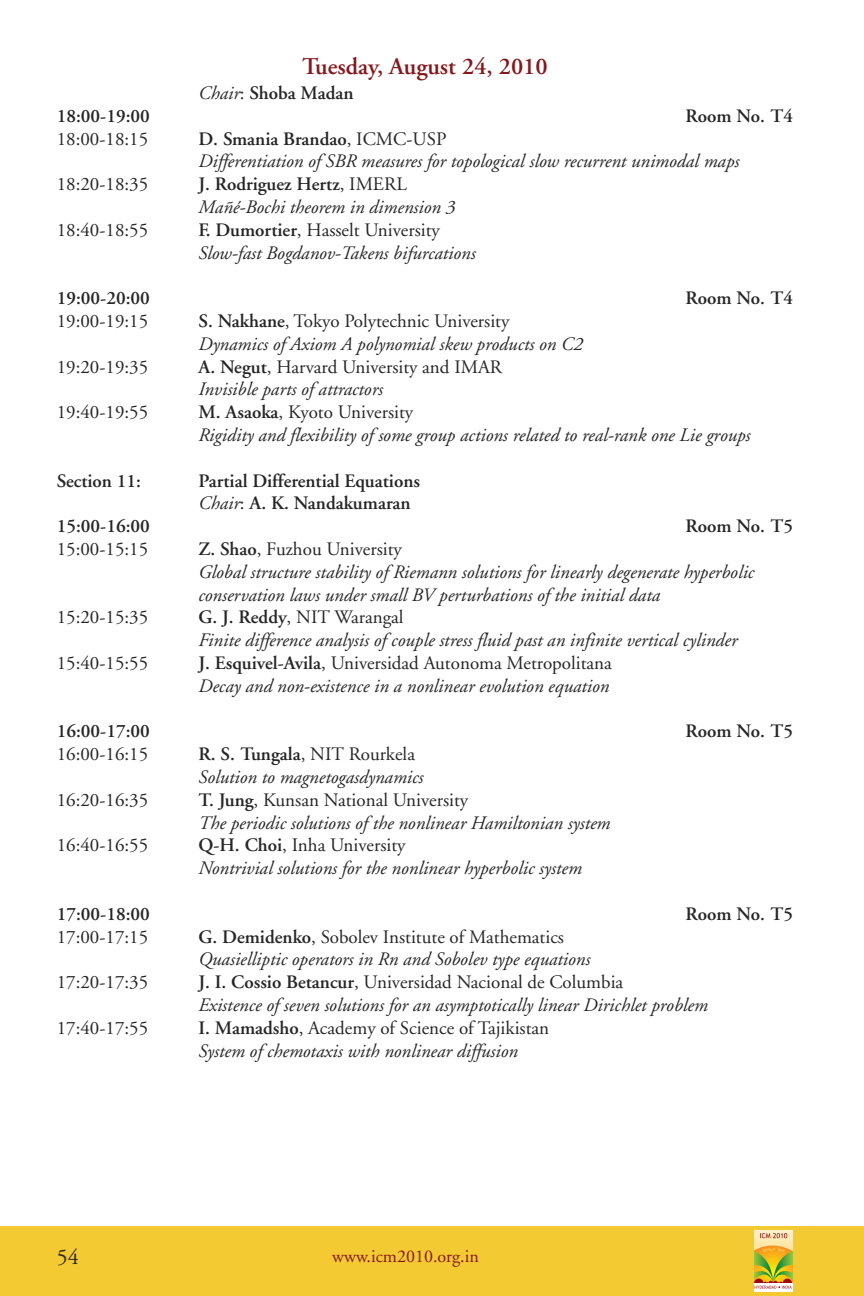
<style>
.page{position:relative;width:864px;height:1296px;background:#fff}
.page>*{position:absolute;margin:0;border:0;box-sizing:border-box;transform-origin:0 0}
.t1{font:600 24px "Adobe Garamond";color:#86181c}
.t2{font:22px "Adobe Garamond";color:#272627}
.t3{font:italic 19px/22.8px "Adobe Garamond";color:#272627}
.t4{font:600 19px/22.8px "Adobe Garamond";color:#272627}
.t5{font:19px "Adobe Garamond";color:#272627}
.t6{font:18px "Adobe Garamond";color:#86181c}
.s1{font-weight:400;font-style:italic}
.s2{font-weight:400}
.s3{font-weight:600;font-style:normal}
.s4{font-style:normal}
</style>
<div class="page">
<div style="left:0;top:1226px;width:864px;height:70px;background:#f3ca32"></div>
<svg style="left:754px;top:1230px;width:39px;height:16px"></svg>
<svg style="left:760px;top:1233px;width:27px;height:5px"></svg>
<svg style="left:754px;top:1246px;width:39px;height:45px;background:#c5b448"></svg>
<p class="t1" style="left:302px;top:57px;width:247px">Tuesday, August 24, 2010</p>
<p class="t4" style="left:198px;top:83px;width:157px"><span class="s1">Chair</span><span class="s2">:</span> Shoba Madan</p>
<p class="t4" style="left:57px;top:106px;width:95px">18:00-19:00</p>
<p class="t4" style="left:686px;top:106px;width:109px">Room No. T4</p>
<p class="t5" style="left:57px;top:131px;width:93px">18:00-18:15</p>
<p class="t3" style="left:198px;top:129px;width:543px"><span class="s3">D. Smania Brandao</span><span class="s4">, ICMC-USP<br></span>Differentiation of SBR measures for topological slow recurrent unimodal maps</p>
<p class="t5" style="left:57px;top:177px;width:93px">18:20-18:35</p>
<p class="t3" style="left:198px;top:175px;width:258px"><span class="s3">J. Rodriguez Hertz</span><span class="s4">, IMERL<br></span>Mañé-Bochi theorem in dimension 3</p>
<p class="t5" style="left:57px;top:222px;width:93px">18:40-18:55</p>
<p class="t3" style="left:198px;top:220px;width:279px"><span class="s3">F. Dumortier</span><span class="s4">, Hasselt University<br></span>Slow-fast Bogdanov-Takens bifurcations</p>
<p class="t4" style="left:57px;top:289px;width:95px">19:00-20:00</p>
<p class="t4" style="left:686px;top:289px;width:109px">Room No. T4</p>
<p class="t5" style="left:57px;top:313px;width:93px">19:00-19:15</p>
<p class="t3" style="left:198px;top:311px;width:386px"><span class="s3">S. Nakhane</span><span class="s4">, Tokyo Polytechnic University<br></span>Dynamics of Axiom A polynomial skew products on C2</p>
<p class="t5" style="left:57px;top:359px;width:93px">19:20-19:35</p>
<p class="t3" style="left:198px;top:357px;width:305px"><span class="s3">A. Negut</span><span class="s4">, Harvard University and IMAR<br></span>Invisible parts of attractors</p>
<p class="t5" style="left:57px;top:405px;width:93px">19:40-19:55</p>
<p class="t3" style="left:198px;top:403px;width:554px"><span class="s3">M. Asaoka</span><span class="s4">, Kyoto University<br></span>Rigidity and flexibility of some group actions related to real-rank one Lie groups</p>
<p class="t4" style="left:57px;top:471px;width:86px">Section 11:</p>
<p class="t4" style="left:198px;top:471px;width:223px">Partial Differential Equations<br><span class="s1">Chair</span><span class="s2">:</span> A. K. Nandakumaran</p>
<p class="t4" style="left:57px;top:517px;width:95px">15:00-16:00</p>
<p class="t4" style="left:686px;top:517px;width:109px">Room No. T5</p>
<p class="t5" style="left:57px;top:541px;width:93px">15:00-15:15</p>
<p class="t3" style="left:198px;top:539px;width:557px"><span class="s3">Z. Shao</span><span class="s4">, Fuzhou University<br></span>Global structure stability of Riemann solutions for linearly degenerate hyperbolic conservation laws under small BV perturbations of the initial data</p>
<p class="t5" style="left:57px;top:610px;width:93px">15:20-15:35</p>
<p class="t3" style="left:198px;top:608px;width:541px"><span class="s3">G. J. Reddy</span><span class="s4">, NIT Warangal<br></span>Finite difference analysis of couple stress fluid past an infinite vertical cylinder</p>
<p class="t5" style="left:57px;top:655px;width:93px">15:40-15:55</p>
<p class="t3" style="left:198px;top:653px;width:415px"><span class="s3">J. Esquivel-Avila</span><span class="s4">, Universidad Autonoma Metropolitana<br></span>Decay and non-existence in a nonlinear evolution equation</p>
<p class="t4" style="left:57px;top:722px;width:95px">16:00-17:00</p>
<p class="t4" style="left:686px;top:722px;width:109px">Room No. T5</p>
<p class="t5" style="left:57px;top:747px;width:93px">16:00-16:15</p>
<p class="t3" style="left:198px;top:745px;width:227px"><span class="s3">R. S. Tungala</span><span class="s4">, NIT Rourkela<br></span>Solution to magnetogasdynamics</p>
<p class="t5" style="left:57px;top:792px;width:93px">16:20-16:35</p>
<p class="t3" style="left:198px;top:790px;width:414px"><span class="s3">T. Jung</span><span class="s4">, Kunsan National University<br></span>The periodic solutions of the nonlinear Hamiltonian system</p>
<p class="t5" style="left:57px;top:838px;width:93px">16:40-16:55</p>
<p class="t3" style="left:198px;top:836px;width:385px"><span class="s3">Q-H. Choi</span><span class="s4">, Inha University<br></span>Nontrivial solutions for the nonlinear hyperbolic system</p>
<p class="t4" style="left:57px;top:904px;width:95px">17:00-18:00</p>
<p class="t4" style="left:686px;top:904px;width:109px">Room No. T5</p>
<p class="t5" style="left:57px;top:929px;width:93px">17:00-17:15</p>
<p class="t3" style="left:198px;top:927px;width:394px"><span class="s3">G. Demidenko</span><span class="s4">, Sobolev Institute of Mathematics<br></span>Quasielliptic operators in Rn and Sobolev type equations</p>
<p class="t5" style="left:57px;top:975px;width:93px">17:20-17:35</p>
<p class="t3" style="left:198px;top:973px;width:511px"><span class="s3">J. I. Cossio Betancur</span><span class="s4">, Universidad Nacional de Columbia<br></span>Existence of seven solutions for an asymptotically linear Dirichlet problem</p>
<p class="t5" style="left:57px;top:1020px;width:93px">17:40-17:55</p>
<p class="t3" style="left:198px;top:1018px;width:352px"><span class="s3">I. Mamadsho</span><span class="s4">, Academy of Science of Tajikistan<br></span>System of chemotaxis with nonlinear diffusion</p>
<p class="t2" style="left:57px;top:1249px;width:23px">54</p>
<p class="t6" style="left:332px;top:1249px;width:148px">www.icm2010.org.in</p>
</div>
